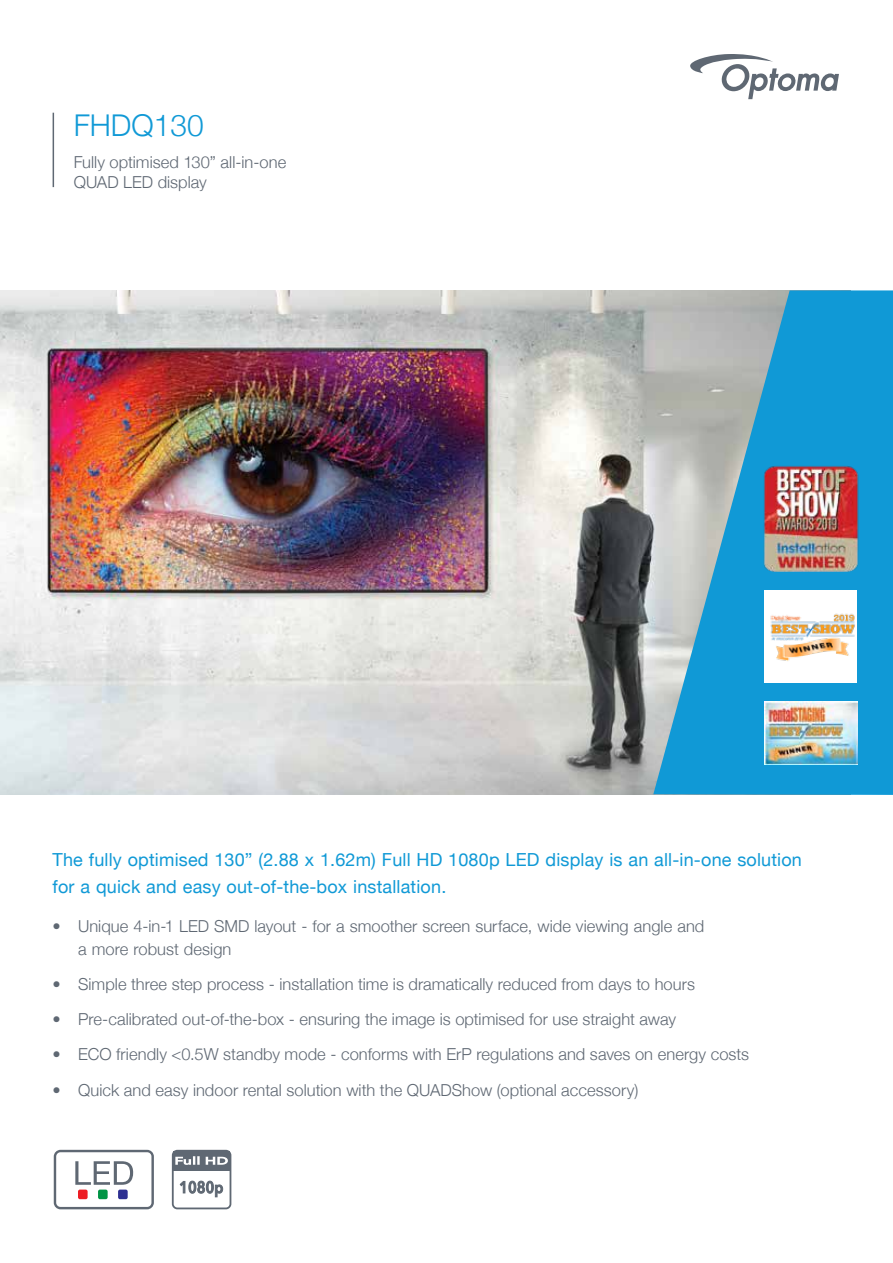
<style>
.page{position:relative;width:893px;height:1263px;background:#fff}
.page>*{position:absolute;margin:0;border:0;box-sizing:border-box;transform-origin:0 0}
.t1{font:300 30px "Helvetica Neue";color:#1099d6}
.t2{font:18px/27px "Helvetica Neue";letter-spacing:.01em;color:#1099d6}
.t3{font:300 16.5px/19.8px "Helvetica Neue";letter-spacing:.005em;color:#5f6873}
</style>
<div class="page">
<img style="left:0;top:290px;width:653px;height:504px">
<svg style="left:690px;top:54px;width:149px;height:45px"></svg>
<div style="left:172px;top:1150px;width:59px;height:59px;border:2px solid #5f6873;border-radius:5px"></div>
<div style="left:173px;top:1151px;width:57px;height:20px;background:#5f6873"></div>
<svg style="left:175px;top:1156px;width:25px;height:9px"></svg>
<svg style="left:206px;top:1157px;width:22px;height:8px"></svg>
<svg style="left:180px;top:1180px;width:43px;height:17px"></svg>
<svg style="left:54px;top:1150px;width:100px;height:59px"></svg>
<div style="left:78px;top:1189px;width:10px;height:10px;background:#ed1d24;border-radius:2px"></div>
<div style="left:98px;top:1189px;width:10px;height:10px;background:#009444;border-radius:2px"></div>
<div style="left:118px;top:1189px;width:10px;height:10px;background:#2e3092;border-radius:2px"></div>
<hr style="left:53px;top:113px;width:1px;height:74px;background:#5f6873">
<svg style="left:653px;top:290px;width:240px;height:505px;background:#50a7cc"></svg>
<img style="left:759px;top:460px;width:106px;height:111px">
<img style="left:765px;top:590px;width:92px;height:93px">
<img style="left:765px;top:702px;width:92px;height:62px">
<h1 class="t1" style="left:74px;top:101px;width:132px">FHDQ130</h1>
<p class="t3" style="left:74px;top:151px;width:214px">Fully optimised 130” all-in-one<br>QUAD LED display</p>
<p class="t2" style="left:53px;top:847px;width:751px">The fully optimised 130” (2.88 x 1.62m) Full HD 1080p LED display is an all-in-one solution for a quick and easy out-of-the-box installation.</p>
<p class="t3" style="left:78px;top:914px;width:628px;line-height:22.5px;text-indent:-26px">• Unique 4-in-1 LED SMD layout - for a smoother screen surface, wide viewing angle and a more robust design</p>
<p class="t3" style="left:53px;top:973px;width:644px">• Simple three step process - installation time is dramatically reduced from days to hours</p>
<p class="t3" style="left:53px;top:1008px;width:625px">• Pre-calibrated out-of-the-box - ensuring the image is optimised for use straight away</p>
<p class="t3" style="left:53px;top:1043px;width:698px">• ECO friendly &lt;0.5W standby mode - conforms with ErP regulations and saves on energy costs</p>
<p class="t3" style="left:53px;top:1078px;width:587px">• Quick and easy indoor rental solution with the QUADShow (optional accessory)</p>
</div>
